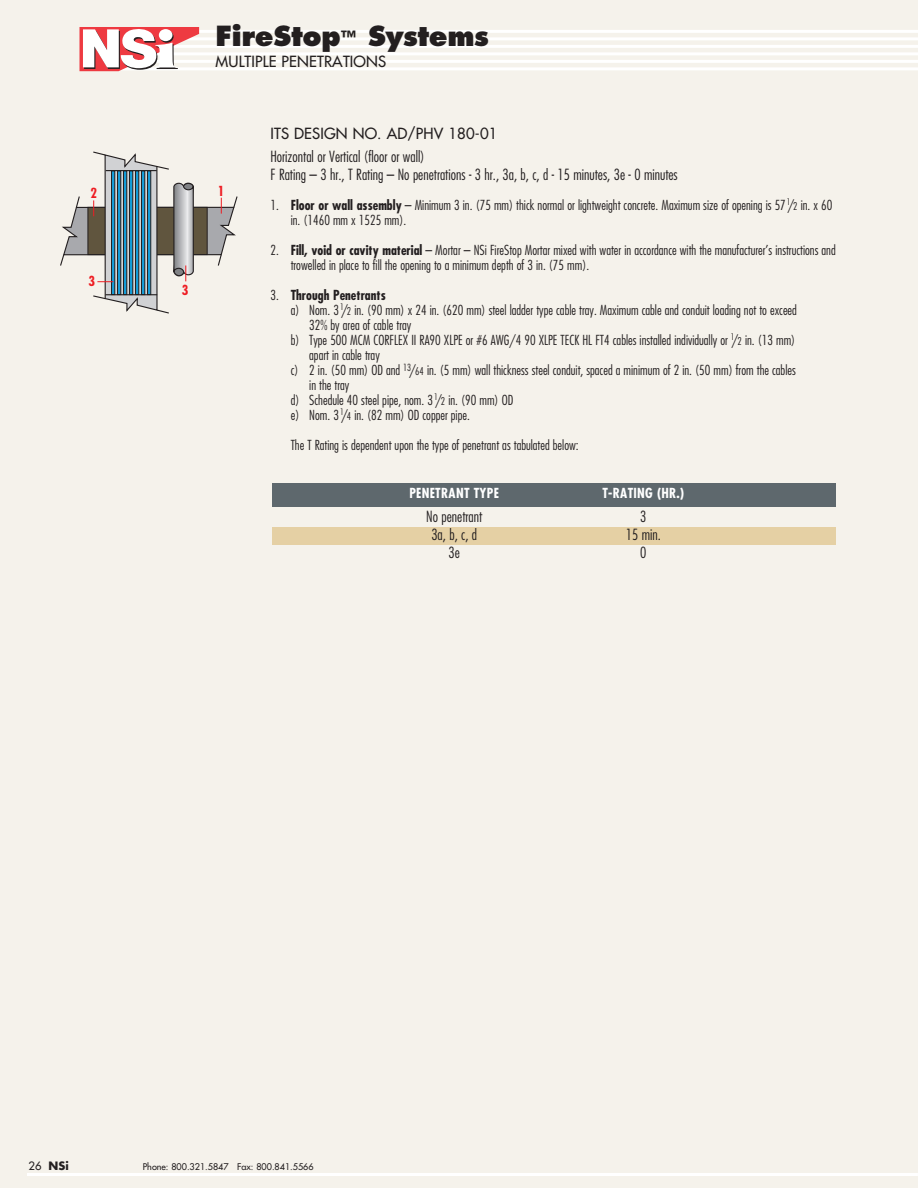
<style>
.page{position:relative;width:918px;height:1188px;background:#f5f2eb}
.page>*{position:absolute;margin:0;border:0;box-sizing:border-box;transform-origin:0 0}
.t1{font:800 27px "Futura";letter-spacing:-.01em;color:#231f20}
.t2{font:300 condensed 15px/18px "Futura";color:#231f20}
.t3{font:15px "Futura";letter-spacing:.01em;color:#231f20}
.t4{font:300 condensed 13.5px/15px "Futura";color:#231f20}
.t5{font:700 condensed 13.5px "Futura";letter-spacing:.02em;color:#fff}
.t6{font:700 condensed 13.5px "Futura";color:#231f20}
.t7{font:700 condensed 13.5px "Futura";color:#ee1d23}
.t8{font:700 11.25px "Futura";color:#231f20}
.t9{font:9px "Futura";color:#231f20}
.s1{font-size:16.5px}
.s2{font-weight:700}
.s3{font-size:10.5px}
.s4{font-weight:300}
.s5{font-weight:400}
</style>
<div class="page">
<div style="left:272px;top:483px;width:564px;height:24px;background:#5e686d"></div>
<div style="left:272px;top:528px;width:564px;height:17px;background:#e5d0a4"></div>
<hr style="left:27px;top:1173px;width:891px;height:3px;background:#fff">
<hr style="left:107px;top:30px;width:811px;height:3px;background:#fff">
<hr style="left:107px;top:37px;width:811px;height:3px;background:#fff">
<hr style="left:107px;top:45px;width:811px;height:3px;background:#fff">
<hr style="left:107px;top:52px;width:811px;height:3px;background:#fff">
<hr style="left:107px;top:60px;width:811px;height:3px;background:#fff">
<hr style="left:107px;top:67px;width:811px;height:3px;background:#fff">
<svg style="left:60px;top:151px;width:178px;height:163px"></svg>
<svg style="left:79px;top:27px;width:120px;height:44px"></svg>
<h1 class="t1" style="left:216px;top:20px;width:275px">FireStop<span class="s1">™</span> Systems</h1>
<p class="t3" style="left:216px;top:52px;width:21px">MULTI</p>
<p class="t3" style="left:255px;top:52px;width:70px">PLE PENETRATI</p>
<p class="t3" style="left:354px;top:52px;width:34px">ONS</p>
<p class="t7" style="left:90px;top:184px;width:8px">2</p>
<p class="t7" style="left:218px;top:182px;width:8px">1</p>
<p class="t7" style="left:88px;top:273px;width:8px">3</p>
<p class="t7" style="left:182px;top:281px;width:8px">3</p>
<p class="t3" style="left:270px;top:123px;width:229px">ITS DESIGN NO. AD/PHV 180-01</p>
<p class="t2" style="left:270px;top:147px;width:409px">Horizontal or Vertical (floor or wall)<br>F Rating – 3 hr., T Rating – No penetrations - 3 hr., 3a, b, c, d - 15 minutes, 3e - 0 minutes</p>
<p class="t4" style="left:291px;top:197px;width:543px;text-indent:-20px">1. <span class="s2">Floor or wall assembly</span> – Minimum 3 in. (75 mm) thick normal or lightweight concrete. Maximum size of opening is 57<sup>1</sup>/<span class="s3">2</span> in. x 60 in. (1460 mm x 1525 mm).</p>
<p class="t4" style="left:291px;top:242px;width:547px;text-indent:-20px">2. <span class="s2">Fill, void or cavity material</span> – Mortar – NSi FireStop Mortar mixed with water in accordance with the manufacturer’s instructions and trowelled in place to fill the opening to a minimum depth of 3 in. (75 mm).</p>
<p class="t6" style="left:270px;top:286px;width:117px"><span class="s4">3.</span> Through Penetrants</p>
<p class="t4" style="left:291px;top:302px;width:508px">a) Nom. 3<sup>1</sup>/<span class="s3">2</span> in. (90 mm) x 24 in. (620 mm) steel ladder type cable tray. Maximum cable and conduit loading not to exceed</p>
<p class="t4" style="left:309px;top:317px;width:104px">32% by area of cable tray</p>
<p class="t4" style="left:291px;top:332px;width:506px">b) Type 500 MCM CORFLEX II RA90 XLPE or #6 AWG/4 90 XLPE TECK HL FT4 cables installed individually or <sup>1</sup>/<span class="s3">2</span> in. (13 mm)</p>
<p class="t4" style="left:309px;top:347px;width:72px">apart in cable tray</p>
<p class="t4" style="left:291px;top:362px;width:507px">c) 2 in. (50 mm) OD and <sup>13</sup>/<span class="s3">64</span> in. (5 mm) wall thickness steel conduit, spaced a minimum of 2 in. (50 mm) from the cables</p>
<p class="t4" style="left:309px;top:377px;width:42px">in the tray</p>
<p class="t4" style="left:291px;top:392px;width:224px">d) Schedule 40 steel pipe, nom. 3<sup>1</sup>/<span class="s3">2</span> in. (90 mm) OD</p>
<p class="t4" style="left:291px;top:407px;width:181px">e) Nom. 3<sup>1</sup>/<span class="s3">4</span> in. (82 mm) OD copper pipe.</p>
<p class="t4" style="left:291px;top:437px;width:290px">The T Rating is dependent upon the type of penetrant as tabulated below:</p>
<p class="t5" style="left:409px;top:485px;width:14px">Penet</p>
<p class="t5" style="left:441px;top:485px;width:16px">rant</p>
<p class="t5" style="left:474px;top:485px;width:18px">Type</p>
<p class="t5" style="left:602px;top:485px;width:83px">T-Rating (hr.)</p>
<p class="t2" style="left:426px;top:508px;width:58px">No penetrant</p>
<p class="t2" style="left:640px;top:508px;width:8px">3</p>
<p class="t2" style="left:431px;top:526px;width:47px">3a, b, c, d</p>
<p class="t2" style="left:626px;top:526px;width:37px">15 min.</p>
<p class="t2" style="left:449px;top:544px;width:13px">3e</p>
<p class="t2" style="left:640px;top:544px;width:8px">0</p>
<p class="t8" style="left:28px;top:1158px;width:42px"><span class="s5">26</span> NSi</p>
<p class="t9" style="left:143px;top:1161px;width:172px">PHONE: 800.321.5847 FAX: 800.841.5566</p>
</div>
